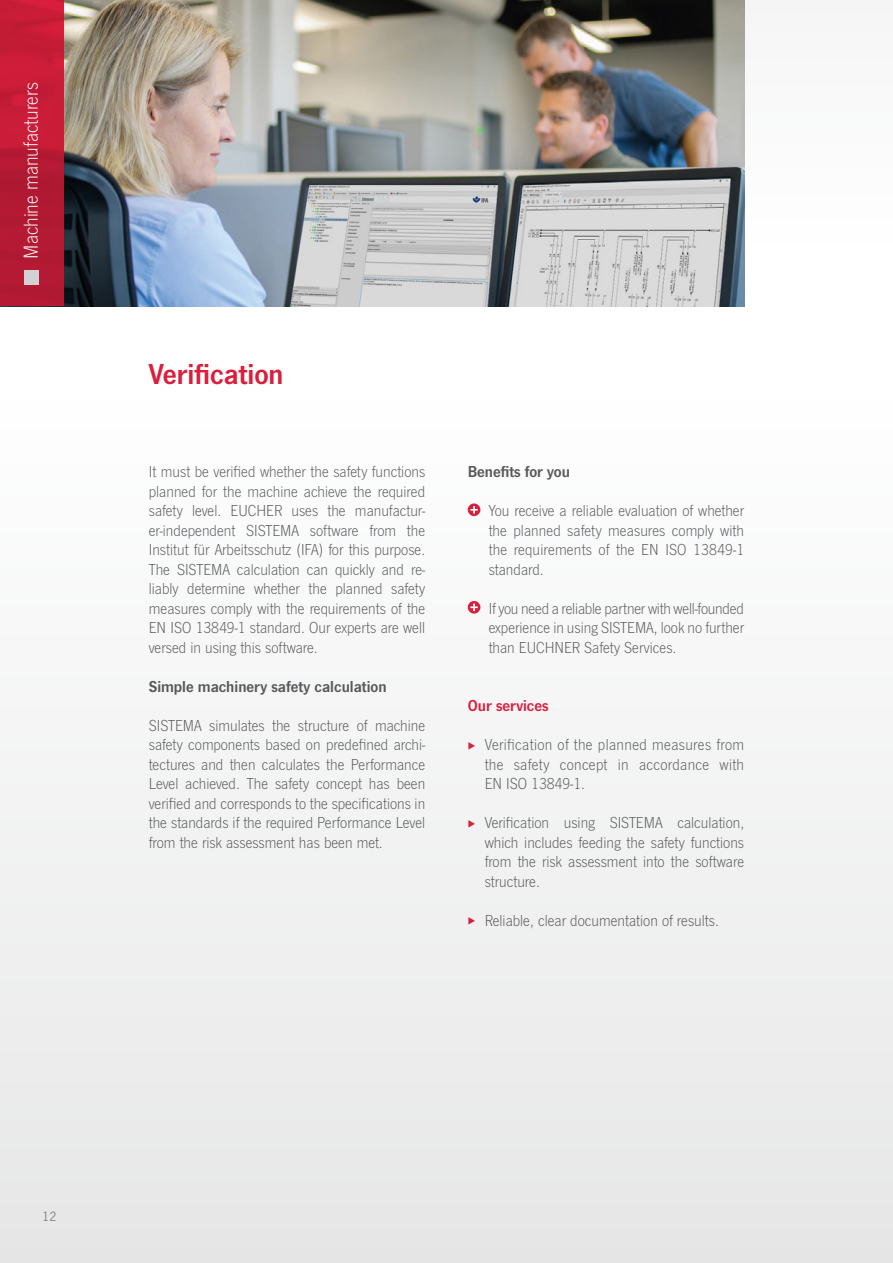
<style>
.page{position:relative;width:893px;height:1263px;background:#fff}
.page>*{position:absolute;margin:0;border:0;box-sizing:border-box;transform-origin:0 0}
.t1{font:30px "News Got Dem";color:#da1f3d}
.t2{font:300 21px "News Got";color:#fff}
.t3{font:300 16.5px/19.5px "News Got";color:#57585a;text-align:justify}
.t4{font:16.5px "News Got Dem";color:#57585a}
.t5{font:16.5px "News Got Dem";color:#da1f3d}
.t6{font:12px "News Gothic Std";color:#808285}
.s1{color:#da1f3d}
</style>
<div class="page">
<div style="left:0;top:0;width:893px;height:244px;background:#fafafa"></div>
<div style="left:0;top:397px;width:893px;height:866px;background:#f2f2f3"></div>
<img style="left:64px;top:0;width:680px;height:306px">
<svg style="left:468px;top:503px;width:12px;height:13px"></svg>
<svg style="left:470px;top:506px;width:8px;height:7px"></svg>
<svg style="left:468px;top:601px;width:12px;height:13px"></svg>
<svg style="left:470px;top:604px;width:8px;height:7px"></svg>
<div style="left:0;top:0;width:64px;height:306px;background:linear-gradient(to bottom,#cf1d39,#ad1931)"></div>
<div style="left:24px;top:270px;width:15px;height:15px;background:#d1d2d4"></div>
<p class="t2" style="left:19px;top:259px;width:178px;rotate:-90deg">Machine manufacturers</p>
<h1 class="t1" style="left:149px;top:356px;width:136px">Verification</h1>
<p class="t3" style="left:149px;top:462px;width:278px">It must be verified whether the safety functions planned for the machine achieve the required safety level. EUCHER uses the manufactur&shy;er-independent SISTEMA software from the Institut für Arbeitsschutz (IFA) for this purpose.<br>The SISTEMA calculation can quickly and re&shy;liably determine whether the planned safety measures comply with the requirements of the EN ISO 13849-1 standard. Our experts are well versed in using this software.</p>
<p class="t4" style="left:149px;top:676px;width:239px">Simple machinery safety calculation</p>
<p class="t3" style="left:149px;top:716px;width:278px">SISTEMA simulates the structure of machine safety components based on predefined archi&shy;tectures and then calculates the Performance Level achieved. The safety concept has been verified and corresponds to the specifications in the standards if the required Performance Level from the risk assessment has been met.</p>
<p class="t4" style="left:468px;top:462px;width:104px">Benefits for you</p>
<p class="t3" style="left:489px;top:501px;width:257px">You receive a reliable evaluation of whether the planned safety measures comply with the requirements of the EN ISO 13849-1 standard.</p>
<p class="t3" style="left:489px;top:599px;width:257px">If you need a reliable partner with well-founded experience in using SISTEMA, look no further than EUCHNER Safety Services.</p>
<p class="t5" style="left:468px;top:696px;width:82px">Our services</p>
<p class="t3" style="left:485px;top:735px;width:261px;text-indent:-17px"><span class="s1">◆</span> Verification of the planned measures from the safety concept in accordance with EN ISO 13849-1.</p>
<p class="t3" style="left:485px;top:813px;width:261px;text-indent:-17px"><span class="s1">◆</span> Verification using SISTEMA calculation, which includes feeding the safety functions from the risk assessment into the software structure.</p>
<p class="t3" style="left:468px;top:911px;width:253px"><span class="s1">◆</span> Reliable, clear documentation of results.</p>
<p class="t6" style="left:43px;top:1209px;width:15px">12</p>
</div>
